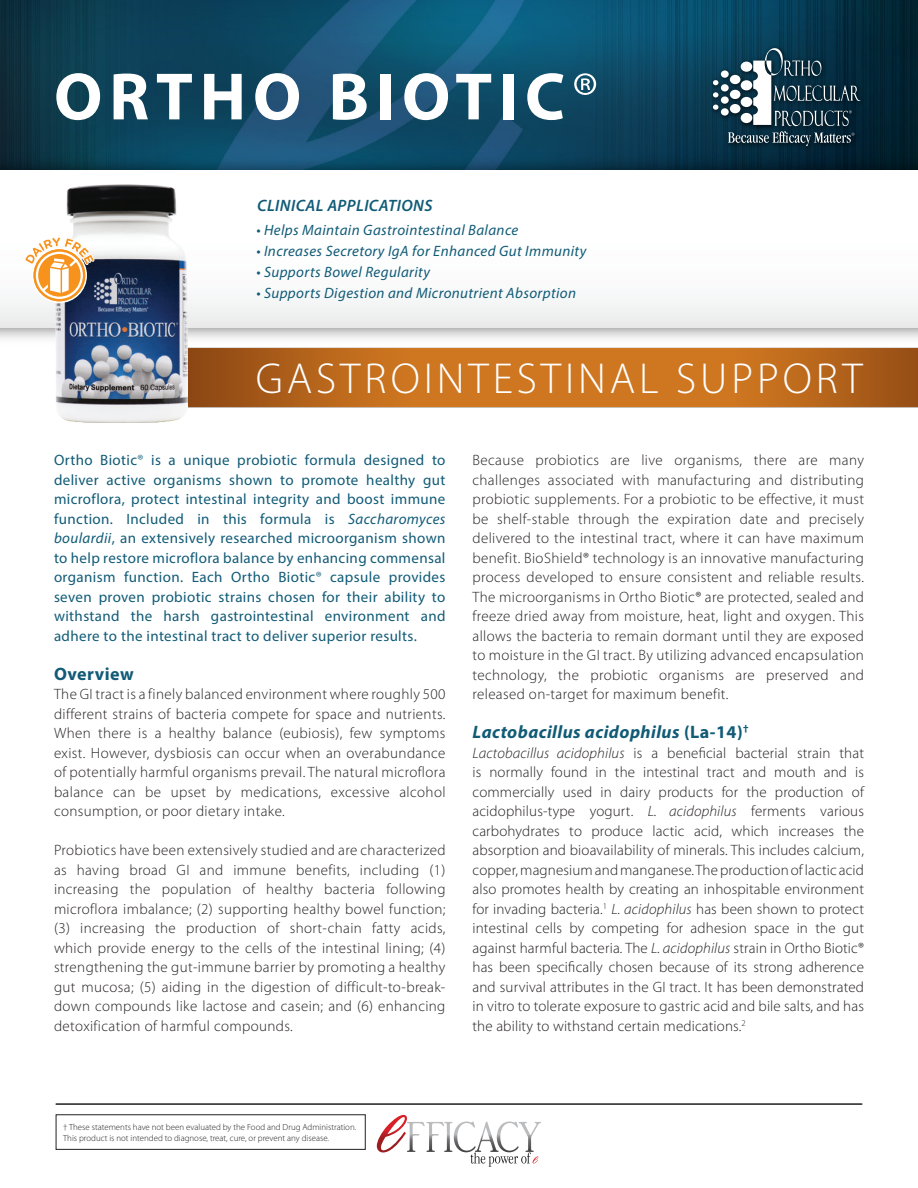
<style>
.page{position:relative;width:918px;height:1188px;background:#fff}
.page>*{position:absolute;margin:0;border:0;box-sizing:border-box;transform-origin:0 0}
.Indent_2{font:700 67.5px "Myriad Pro";letter-spacing:.1em;color:#fff}
.Indent_2-2{font:300 43.5px "Myriad Pro";letter-spacing:.09em;color:#fff}
.Indent_2-3{font:italic 700 18px "Myriad Pro";letter-spacing:.025em;color:#115b77}
.Indent_2-4{font:700 18px "Myriad Pro";letter-spacing:.025em;color:#115b77}
.Indent_2-5{font:italic 600 16.5px "Myriad Pro";letter-spacing:.025em;color:#115b77}
.Indent_2-6{font:300 15px/19.5px "Myriad Pro";letter-spacing:.025em;color:#231f20;text-align:justify}
.Indent_2-7{font:15px/19.5px "Myriad Pro";letter-spacing:.025em;color:#115b77;text-align:justify}
.Indent_2-8{font:italic 15px "Myriad Pro";letter-spacing:.025em;color:#115b77}
.t1{font:300 8.85px/10.6px "Myriad Pro";color:#231f20}
.s1{font-weight:300}
.s2{font-style:italic}
.s3{font-style:normal}
</style>
<div class="page">
<img style="left:0;top:0;width:918px;height:148px">
<img style="left:0;top:148px;width:918px;height:191px">
<div style="left:0;top:170px;width:918px;height:158px;background:#fff"></div>
<img style="left:187px;top:311px;width:731px;height:97px">
<img style="left:708px;top:43px;width:160px;height:111px">
<div style="left:721px;top:70px;width:8px;height:8px;background:#fff;border-radius:50%"></div>
<div style="left:721px;top:84px;width:8px;height:8px;background:#fff;border-radius:50%"></div>
<div style="left:721px;top:96px;width:8px;height:8px;background:#fff;border-radius:50%"></div>
<div style="left:721px;top:108px;width:8px;height:8px;background:#fff;border-radius:50%"></div>
<svg style="left:713px;top:80px;width:5px;height:5px"></svg>
<svg style="left:713px;top:92px;width:5px;height:6px"></svg>
<svg style="left:713px;top:105px;width:5px;height:5px"></svg>
<svg style="left:728px;top:48px;width:133px;height:98px;background:#3a5664"></svg>
<svg style="left:377px;top:1115px;width:164px;height:52px"></svg>
<hr style="left:56px;top:1103px;width:806px;height:2px;background:#211e1e">
<div style="left:56px;top:1114px;width:310px;height:36px;border:1px solid #231f20"></div>
<img style="left:55px;top:184px;width:132px;height:239px">
<svg style="left:25px;top:237px;width:70px;height:62px"></svg>
<p class="Indent_2" style="left:54px;top:53px;width:546px">ORTHO BIOTIC<span class="s1">®</span></p>
<p class="Indent_2-5" style="left:257px;top:195px;width:177px">CLINICAL APPLICATIONS</p>
<p class="Indent_2-8" style="left:256px;top:220px;width:263px">• Helps Maintain Gastrointestinal Balance</p>
<p class="Indent_2-8" style="left:256px;top:241px;width:331px">• Increases Secretory IgA for Enhanced Gut Immunity</p>
<p class="Indent_2-8" style="left:256px;top:262px;width:175px">• Supports Bowel Regularity</p>
<p class="Indent_2-8" style="left:256px;top:283px;width:321px">• Supports Digestion and Micronutrient Absorption</p>
<p class="Indent_2-2" style="left:256px;top:352px;width:608px">GASTROINTESTINAL SUPPORT</p>
<p class="Indent_2-7" style="left:54px;top:450px;width:393px">Ortho Biotic<span class="s1">®</span> is a unique probiotic formula designed to deliver active organisms shown to promote healthy gut microflora, protect intestinal integrity and boost immune function. Included in this formula is <span class="s2">Saccharomyces boulardii</span>, an extensively researched microorganism shown to help restore microflora balance by enhancing commensal organism function. Each Ortho Biotic<span class="s1">®</span> capsule provides seven proven probiotic strains chosen for their ability to withstand the harsh gastrointestinal environment and adhere to the intestinal tract to deliver superior results.</p>
<p class="Indent_2-4" style="left:54px;top:662px;width:81px">Overview</p>
<p class="Indent_2-6" style="left:54px;top:684px;width:393px">The GI tract is a finely balanced environment where roughly 500 different strains of bacteria compete for space and nutrients.<br>When there is a healthy balance (eubiosis), few symptoms exist. However, dysbiosis can occur when an overabundance of potentially harmful organisms prevail. The natural microflora</p>
<p class="Indent_2-6" style="left:54px;top:782px;width:393px">balance can be upset by medications, excessive alcohol consumption, or poor dietary intake.</p>
<p class="Indent_2-6" style="left:54px;top:840px;width:393px">Probiotics have been extensively studied and are characterized</p>
<p class="Indent_2-6" style="left:54px;top:860px;width:393px">as having broad GI and immune benefits, including (1) increasing the population of healthy bacteria following microflora imbalance; (2) supporting healthy bowel function; (3) increasing the production of short-chain fatty acids, which provide energy to the cells of the intestinal lining; (4) strengthening the gut-immune barrier by promoting a healthy</p>
<p class="Indent_2-6" style="left:54px;top:977px;width:393px">gut mucosa; (5) aiding in the digestion of difficult-to-break&shy;down compounds like lactose and casein; and (6) enhancing detoxification of harmful compounds.</p>
<p class="Indent_2-6" style="left:472px;top:450px;width:393px">Because probiotics are live organisms, there are many challenges associated with manufacturing and distributing probiotic supplements. For a probiotic to be effective, it must be shelf-stable through the expiration date and precisely delivered to the intestinal tract, where it can have maximum benefit. BioShield® technology is an innovative manufacturing</p>
<p class="Indent_2-6" style="left:472px;top:567px;width:393px">process developed to ensure consistent and reliable results.<br>The microorganisms in Ortho Biotic® are protected, sealed and</p>
<p class="Indent_2-6" style="left:472px;top:606px;width:393px">freeze dried away from moisture, heat, light and oxygen. This allows the bacteria to remain dormant until they are exposed to moisture in the GI tract. By utilizing advanced encapsulation technology, the probiotic organisms are preserved and released on-target for maximum benefit.</p>
<p class="Indent_2-3" style="left:472px;top:721px;width:278px">Lactobacillus acidophilus <span class="s3">(La-14)</span><sup>†</sup></p>
<p class="Indent_2-6" style="left:472px;top:743px;width:393px"><span class="s2">Lactobacillus acidophilus</span> is a beneficial bacterial strain that is normally found in the intestinal tract and mouth and is commercially used in dairy products for the production of acidophilus-type yogurt. <span class="s2">L. acidophilus</span> ferments various carbohydrates to produce lactic acid, which increases the absorption and bioavailability of minerals. This includes calcium, copper, magnesium and manganese. The production of lactic acid also promotes health by creating an inhospitable environment for invading bacteria.<sup>1</sup> <span class="s2">L. acidophilus</span> has been shown to protect intestinal cells by competing for adhesion space in the gut against harmful bacteria<span class="s2">.</span> The <span class="s2">L. acidophilus</span> strain in Ortho Biotic® has been specifically chosen because of its strong adherence and survival attributes in the GI tract. It has been demonstrated in vitro to tolerate exposure to gastric acid and bile salts, and has the ability to withstand certain medications.<sup>2</sup></p>
<p class="t1" style="left:63px;top:1122px;width:295px">† These statements have not been evaluated by the Food and Drug Administration.<br>This product is not intended to diagnose, treat, cure, or prevent any disease.</p>
</div>
